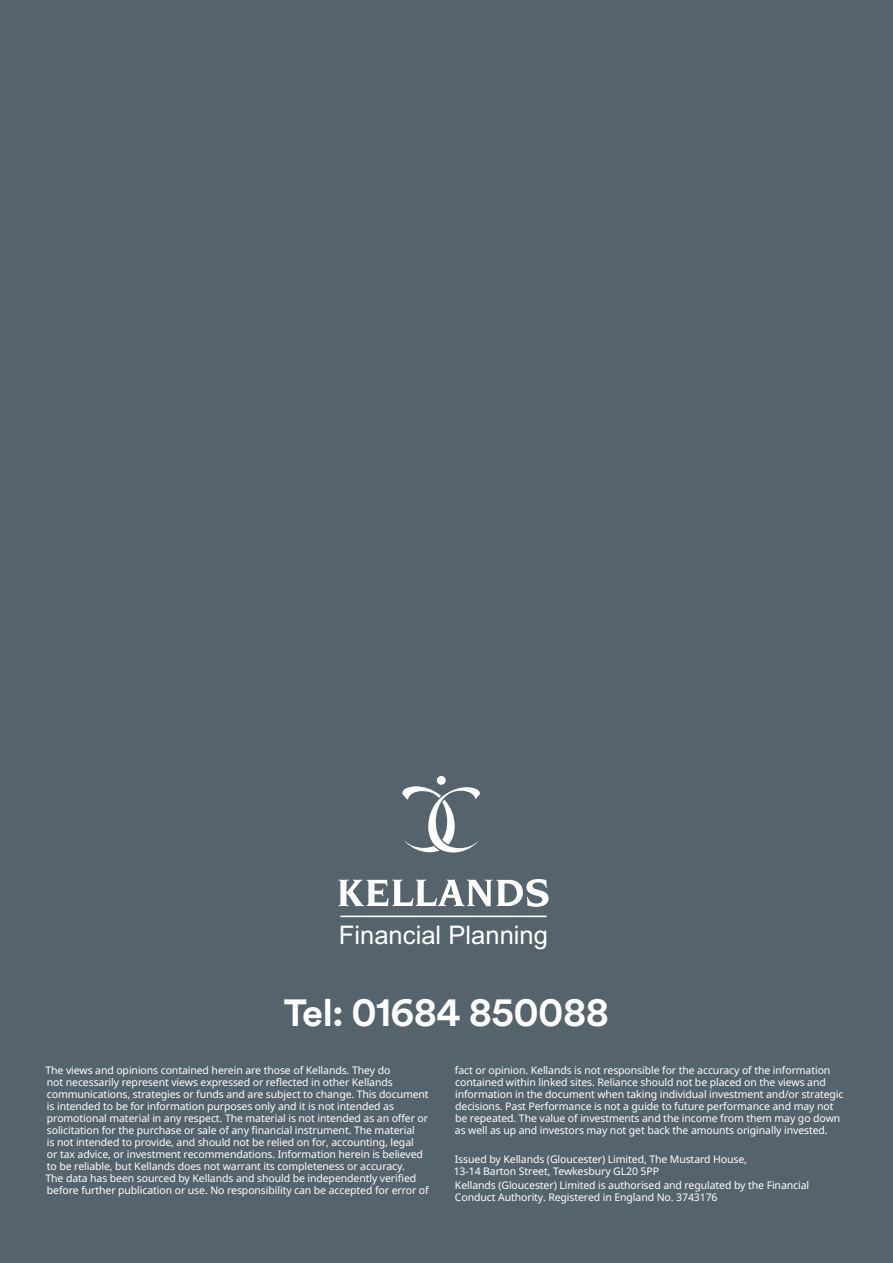
<style>
.page{position:relative;width:893px;height:1263px;background:#55636c}
.page>*{position:absolute;margin:0;border:0;box-sizing:border-box;transform-origin:0 0}
.t1{font:700 37.5px "Schroders Circular";letter-spacing:-.015em;color:#fff}
.t2{font:25.65px "Arial";color:#fff}
._6_5_8_Legal_Disclaimer_White{font:10.5px/12px "Noto Sans";letter-spacing:-.01em;color:#fff}
</style>
<div class="page">
<svg style="left:338px;top:879px;width:211px;height:28px"></svg>
<hr style="left:340px;top:915px;width:207px;height:2px;background:#fff">
<svg style="left:402px;top:786px;width:78px;height:66px"></svg>
<div style="left:437px;top:776px;width:9px;height:9px;background:#fff;border-radius:50%"></div>
<p class="t2" style="left:339px;top:918px;width:211px">Financial Planning</p>
<p class="t1" style="left:284px;top:987px;width:327px">Tel: 01684 850088</p>
<p class="_6_5_8_Legal_Disclaimer_White" style="left:45px;top:1064px;width:385px">The views and opinions contained herein are those of Kellands. They do<br>not necessarily represent views expressed or reflected in other Kellands communications, strategies or funds and are subject to change. This document is intended to be for information purposes only and it is not intended as promotional material in any respect. The material is not intended as an offer or solicitation for the purchase or sale of any financial instrument. The material<br>is not intended to provide, and should not be relied on for, accounting, legal<br>or tax advice, or investment recommendations. Information herein is believed to be reliable, but Kellands does not warrant its completeness or accuracy.<br>The data has been sourced by Kellands and should be independently verified before further publication or use. No responsibility can be accepted for error of</p>
<p class="_6_5_8_Legal_Disclaimer_White" style="left:455px;top:1064px;width:390px">fact or opinion. Kellands is not responsible for the accuracy of the information contained within linked sites. Reliance should not be placed on the views and information in the document when taking individual investment and/or strategic decisions. Past Performance is not a guide to future performance and may not be repeated. The value of investments and the income from them may go down as well as up and investors may not get back the amounts originally invested.</p>
<p class="_6_5_8_Legal_Disclaimer_White" style="left:454px;top:1152px;width:295px">Issued by Kellands (Gloucester) Limited, The Mustard House,<br>13-14 Barton Street, Tewkesbury GL20 5PP</p>
<p class="_6_5_8_Legal_Disclaimer_White" style="left:455px;top:1179px;width:356px">Kellands (Gloucester) Limited is authorised and regulated by the Financial<br>Conduct Authority. Registered in England No. 3743176</p>
</div>
